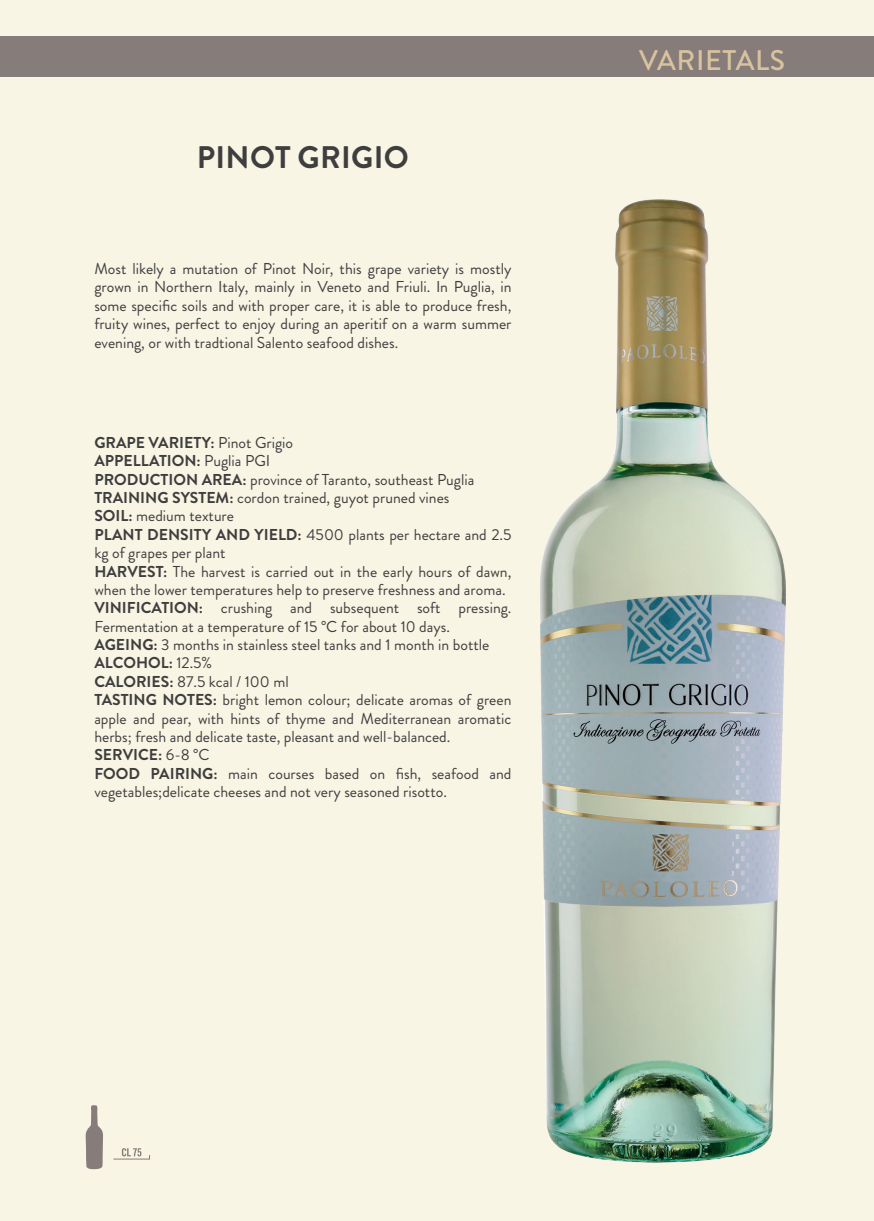
<style>
.page{position:relative;width:874px;height:1221px;background:#fff}
.page>*{position:absolute;margin:0;border:0;box-sizing:border-box;transform-origin:0 0}
.t1{font:700 31.15px "Brandon Grotesque";letter-spacing:.01em;color:#3e3e3f}
.t2{font:500 28.35px "Brandon Grotesque";letter-spacing:.02em;color:#d9c39f}
.t3{font:15.75px/18.4px "Brandon Grotesque";color:#3e3e3f;text-align:justify}
.s1{font-weight:700}
</style>
<div class="page">
<div style="left:15px;top:0;width:858px;height:1220px;background:#f9f5e4"></div>
<div style="left:0;top:0;width:15px;height:1220px;background:#f9f5e4"></div>
<div style="left:0;top:36px;width:15px;height:40px;background:#867c7a"></div>
<div style="left:15px;top:36px;width:858px;height:40px;background:#867c7a"></div>
<img style="left:540px;top:199px;width:246px;height:964px">
<svg style="left:86px;top:1105px;width:17px;height:64px"></svg>
<svg style="left:113px;top:1148px;width:37px;height:11px"></svg>
<h1 class="t1" style="left:197px;top:135px;width:213px">PINOT GRIGIO</h1>
<p class="t3" style="left:94px;top:260px;width:418px">Most likely a mutation of Pinot Noir, this grape variety is mostly grown in Northern Italy, mainly in Veneto and Friuli. In Puglia, in some specific soils and with proper care, it is able to produce fresh, fruity wines, perfect to enjoy during an aperitif on a warm summer evening, or with tradtional Salento seafood dishes.</p>
<p class="t3" style="left:94px;top:433px;width:418px;text-align:left"><span class="s1">GRAPE VARIETY:</span> Pinot Grigio<br><span class="s1">APPELLATION:</span> Puglia PGI<br><span class="s1">PRODUCTION AREA:</span> province of Taranto, southeast Puglia <span class="s1">TRAINING SYSTEM:</span> cordon trained, guyot pruned vines<br><span class="s1">SOIL:</span> medium texture<br><span class="s1">PLANT DENSITY AND YIELD:</span> 4500 plants per hectare and 2.5 kg of grapes per plant<br><span class="s1">HARVEST:</span> The harvest is carried out in the early hours of dawn, when the lower temperatures help to preserve freshness and aroma.<br><span class="s1">VINIFICATION:</span> crushing and subsequent soft pressing.<br>Fermentation at a temperature of 15 °C for about 10 days.<br><span class="s1">AGEING:</span> 3 months in stainless steel tanks and 1 month in bottle <span class="s1">ALCOHOL:</span> 12.5%<br><span class="s1">CALORIES:</span> 87.5 kcal / 100 ml<br><span class="s1">TASTING NOTES:</span> bright lemon colour; delicate aromas of green apple and pear, with hints of thyme and Mediterranean aromatic herbs; fresh and delicate taste, pleasant and well-balanced.<br><span class="s1">SERVICE:</span> 6-8 °C<br><span class="s1">FOOD PAIRING:</span> main courses based on fish, seafood and vegetables;delicate cheeses and not very seasoned risotto.</p>
<h2 class="t2" style="left:638px;top:41px;width:147px">VARIETALS</h2>
</div>
